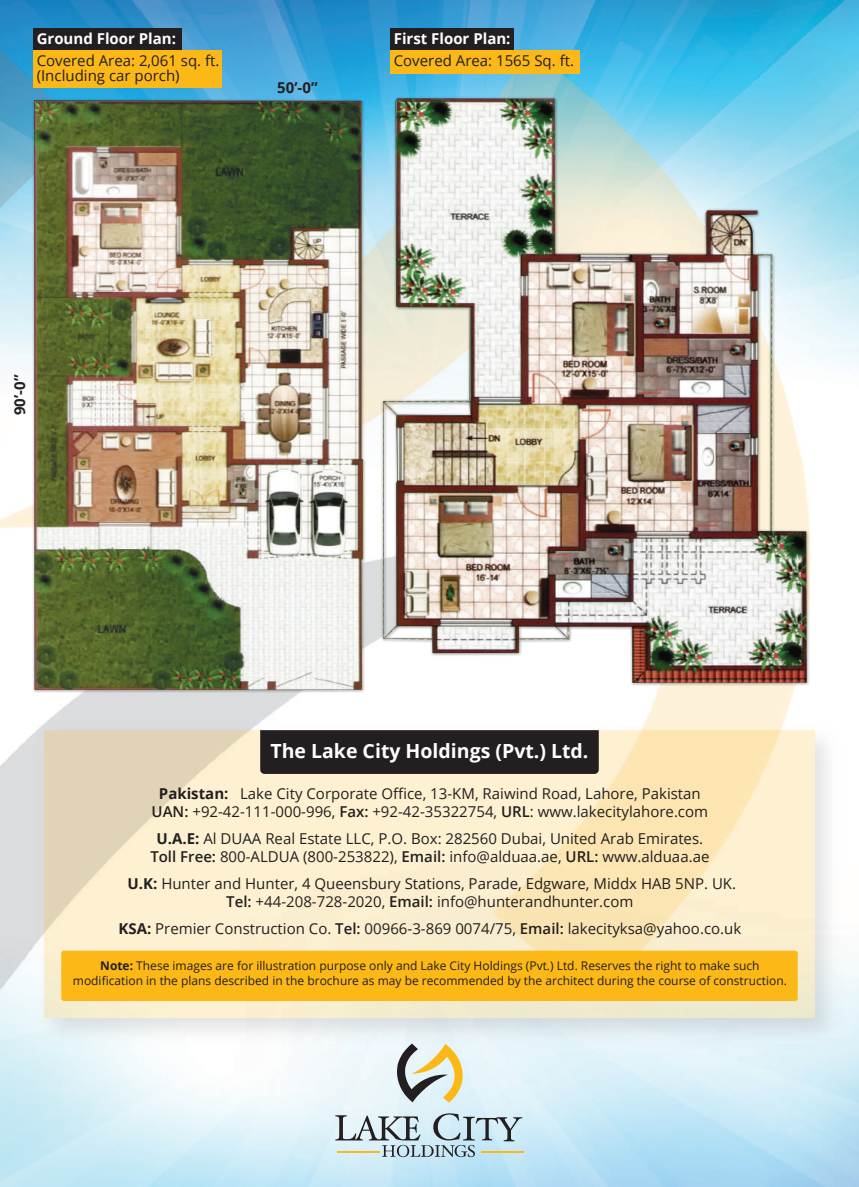
<style>
.page{position:relative;width:859px;height:1187px;background:#fff}
.page>*{position:absolute;margin:0;border:0;box-sizing:border-box;transform-origin:0 0}
.t1{font:700 19.5px "Open Sans";color:#fff}
.t2{font:15px/18px "Open Sans";color:#231f20;text-align:center}
.t3{font:700 15px "Open Sans";color:#fff}
.t4{font:700 15px "Open Sans";color:#231f20}
.t5{font:12px/15.6px "Open Sans";color:#231f20;text-align:center}
.s1{font-weight:700}
.s2{font-weight:600}
</style>
<div class="page">
<img style="left:0;top:0;width:859px;height:1186px">
<svg style="left:397px;top:1051px;width:66px;height:51px;background:#c1bca0"></svg>
<svg style="left:335px;top:1113px;width:187px;height:44px;background:#b3c6cd"></svg>
<hr style="left:337px;top:1150px;width:42px;height:2px;background:#fbb817">
<hr style="left:481px;top:1150px;width:43px;height:2px;background:#fbb817">
<img style="left:32px;top:718px;width:816px;height:333px">
<svg style="left:44px;top:730px;width:770px;height:288px;background:#f8e9c5"></svg>
<div style="left:61px;top:950px;width:737px;height:50px;background:#fbb817;border-radius:3px"></div>
<div style="left:260px;top:730px;width:339px;height:43px;background:#231f20"></div>
<div style="left:34px;top:29px;width:148px;height:21px;background:#231f20"></div>
<div style="left:34px;top:50px;width:188px;height:38px;background:#fbb817"></div>
<div style="left:391px;top:29px;width:123px;height:21px;background:#231f20"></div>
<div style="left:391px;top:50px;width:189px;height:23px;background:#fbb817"></div>
<img style="left:30px;top:93px;width:337px;height:603px">
<img style="left:380px;top:94px;width:429px;height:592px">
<p class="t3" style="left:37px;top:28px;width:141px">Ground Floor Plan:</p>
<p class="t2" style="left:37px;top:52px;width:184px;line-height:15px;text-align:left">Covered Area: 2,061 sq. ft. (Including car porch)</p>
<p class="t4" style="left:277px;top:77px;width:42px">50’-0”</p>
<p class="t3" style="left:394px;top:28px;width:118px">First Floor Plan:</p>
<p class="t2" style="left:394px;top:51px;width:182px">Covered Area: 1565 Sq. ft.</p>
<p class="t4" style="left:9px;top:415px;width:42px;rotate:-90deg">90’-0”</p>
<h1 class="t1" style="left:270px;top:736px;width:320px">The Lake City Holdings (Pvt.) Ltd.</h1>
<p class="t2" style="left:152px;top:783px;width:558px"><span class="s1">Pakistan:</span> Lake City Corporate Office, 13-KM, Raiwind Road, Lahore, Pakistan<br><span class="s2">UAN:</span> +92-42-111-000-996, <span class="s2">Fax:</span> +92-42-35322754, <span class="s2">URL</span>: www.lakecitylahore.com</p>
<p class="t2" style="left:150px;top:828px;width:561px"><span class="s1">U.A.E:</span> Al DUAA Real Estate LLC, P.O. Box: 282560 Dubai, United Arab Emirates.<br><span class="s2">Toll Free:</span> 800-ALDUA (800-253822), <span class="s2">Email:</span> info@alduaa.ae, <span class="s2">URL:</span> www.alduaa.ae</p>
<p class="t2" style="left:128px;top:873px;width:610px"><span class="s1">U.K:</span> Hunter and Hunter, 4 Queensbury Stations, Parade, Edgware, Middx HAB 5NP. UK.<br><span class="s2">Tel:</span> +44-208-728-2020, <span class="s2">Email:</span> info@hunterandhunter.com</p>
<p class="t2" style="left:118px;top:918px;width:624px"><span class="s1">KSA:</span> Premier Construction Co. <span class="s2">Tel:</span> 00966-3-869 0074/75, <span class="s2">Email:</span> lakecityksa@yahoo.co.uk</p>
<p class="t5" style="left:73px;top:957px;width:715px"><span class="s1">Note:</span> These images are for illustration purpose only and Lake City Holdings (Pvt.) Ltd. Reserves the right to make such modification in the plans described in the brochure as may be recommended by the architect during the course of construction.</p>
</div>
